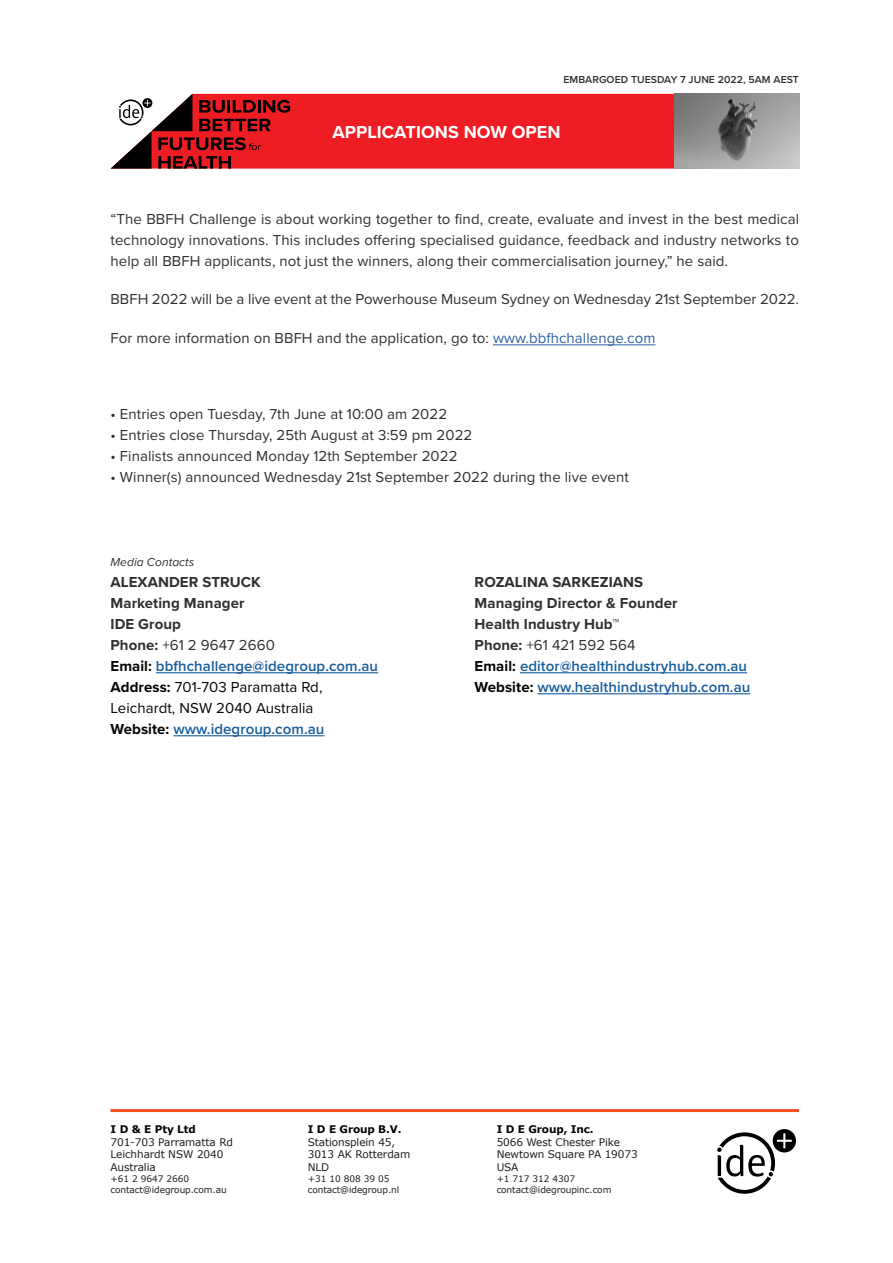
<style>
.page{position:relative;width:893px;height:1263px;background:#fff}
.page>*{position:absolute;margin:0;border:0;box-sizing:border-box;transform-origin:0 0}
.MAIN_Title_-old{font:700 18px "Proxima Nova";letter-spacing:.005em;color:#fff}
.MAIN_Title_-old-2{font:15px/21px "Proxima Nova";letter-spacing:.005em;color:#312f30;text-align:justify}
.MAIN_Title_-old-3{font:600 15px "Proxima Nova";letter-spacing:.005em;color:#175d9e}
.MAIN_Title_-old-4{font:700 15px "Proxima Nova";letter-spacing:.005em;color:#312f30}
.MAIN_Title_-old-5{font:15px "Proxima Nova";letter-spacing:.005em;color:#040503}
.MAIN_Title_-old-6{font:italic 12px "Proxima Nova";letter-spacing:.005em;color:#312f30}
.XL_Sheet{font:10.5px/12.6px "Verdana";letter-spacing:-.01em;color:#231f20}
.XL_Sheet-2{font:700 10.5px "Verdana";letter-spacing:-.01em;color:#040503}
.MAIN_Title_-old-7{font:600 10.5px "Proxima Nova";letter-spacing:.005em;color:#312f30}
.XL_Sheet-3{font:9px "Verdana";letter-spacing:-.01em;color:#231f20}
.s1{color:#2b62a1}
.s2{font-weight:700}
.s3{font-weight:700;color:#040503}
</style>
<div class="page">
<hr style="left:111px;top:1109px;width:688px;height:3px;background:#f15122">
<svg style="left:717px;top:1129px;width:79px;height:65px"></svg>
<div style="left:290px;top:94px;width:385px;height:75px;background:#ee1d23"></div>
<svg style="left:111px;top:94px;width:179px;height:75px"></svg>
<hr style="left:493px;top:344px;width:162px;height:1px;background:#2b62a1">
<hr style="left:156px;top:672px;width:222px;height:1px;background:#175d9e">
<hr style="left:173px;top:735px;width:151px;height:1px;background:#175d9e">
<img style="left:675px;top:94px;width:124px;height:75px">
<hr style="left:520px;top:672px;width:227px;height:1px;background:#175d9e">
<hr style="left:537px;top:693px;width:213px;height:1px;background:#175d9e">
<p class="MAIN_Title_-old-7" style="left:563px;top:71px;width:237px">EMBARGOED TUESDAY 7 JUNE 2022, 5AM AEST</p>
<p class="MAIN_Title_-old" style="left:332px;top:119px;width:230px">APPLICATIONS NOW OPEN</p>
<p class="MAIN_Title_-old-2" style="left:111px;top:208px;width:690px">“The BBFH Challenge is about working together to find, create, evaluate and invest in the best medical technology innovations. This includes offering specialised guidance, feedback and industry networks to help all BBFH applicants, not just the winners, along their commercialisation journey,” he said.</p>
<p class="MAIN_Title_-old-2" style="left:111px;top:288px;width:690px">BBFH 2022 will be a live event at the Powerhouse Museum Sydney on Wednesday 21st September 2022.</p>
<p class="MAIN_Title_-old-2" style="left:111px;top:326px;width:546px">For more information on BBFH and the application, go to: <span class="s1">www.bbfhchallenge.com</span></p>
<p class="MAIN_Title_-old-2" style="left:111px;top:402px;width:338px">• Entries open Tuesday, 7th June at 10:00 am 2022</p>
<p class="MAIN_Title_-old-2" style="left:111px;top:423px;width:363px">• Entries close Thursday, 25th August at 3:59 pm 2022</p>
<p class="MAIN_Title_-old-2" style="left:111px;top:444px;width:348px">• Finalists announced Monday 12th September 2022</p>
<p class="MAIN_Title_-old-2" style="left:111px;top:465px;width:520px">• Winner(s) announced Wednesday 21st September 2022 during the live event</p>
<p class="MAIN_Title_-old-6" style="left:111px;top:553px;width:85px">Media Contacts</p>
<p class="MAIN_Title_-old-4" style="left:111px;top:570px;width:152px">ALEXANDER STRUCK</p>
<p class="MAIN_Title_-old-4" style="left:111px;top:591px;width:136px">Marketing Manager</p>
<p class="MAIN_Title_-old-4" style="left:111px;top:612px;width:72px">IDE Group</p>
<p class="MAIN_Title_-old-2" style="left:111px;top:633px;width:166px"><span class="s2">Phone:</span> +61 2 9647 2660</p>
<p class="MAIN_Title_-old-3" style="left:111px;top:654px;width:269px"><span class="s3">Email:</span> bbfhchallenge@idegroup.com.au</p>
<p class="MAIN_Title_-old-5" style="left:111px;top:675px;width:213px"><span class="s2">Address:</span> 701-703 Paramatta Rd,</p>
<p class="MAIN_Title_-old-5" style="left:111px;top:696px;width:204px">Leichardt, NSW 2040 Australia</p>
<p class="MAIN_Title_-old-3" style="left:111px;top:717px;width:215px"><span class="s3">Website:</span> www.idegroup.com.au</p>
<p class="MAIN_Title_-old-4" style="left:475px;top:570px;width:170px">ROZALINA SARKEZIANS</p>
<p class="MAIN_Title_-old-4" style="left:475px;top:591px;width:204px">Managing Director &amp; Founder</p>
<p class="MAIN_Title_-old-4" style="left:475px;top:612px;width:146px">Health Industry Hub™</p>
<p class="MAIN_Title_-old-2" style="left:475px;top:633px;width:162px"><span class="s2">Phone:</span> +61 421 592 564</p>
<p class="MAIN_Title_-old-3" style="left:475px;top:654px;width:274px"><span class="s3">Email:</span> editor@healthindustryhub.com.au</p>
<p class="MAIN_Title_-old-3" style="left:475px;top:675px;width:277px"><span class="s3">Website:</span> www.healthindustryhub.com.au</p>
<p class="XL_Sheet-2" style="left:111px;top:1122px;width:87px">I D &amp; E Pty Ltd</p>
<p class="XL_Sheet" style="left:111px;top:1135px;width:124px">701-703 Parramatta Rd</p>
<p class="XL_Sheet" style="left:111px;top:1148px;width:114px">Leichhardt NSW 2040</p>
<p class="XL_Sheet" style="left:111px;top:1161px;width:47px">Australia</p>
<p class="XL_Sheet-3" style="left:111px;top:1172px;width:80px">+61 2 9647 2660</p>
<p class="XL_Sheet-3" style="left:111px;top:1183px;width:118px">contact@idegroup.com.au</p>
<p class="XL_Sheet-2" style="left:308px;top:1122px;width:95px">I D E Group B.V.</p>
<p class="XL_Sheet" style="left:308px;top:1135px;width:104px">Stationsplein 45,<br>3013 AK Rotterdam</p>
<p class="XL_Sheet" style="left:308px;top:1161px;width:23px">NLD</p>
<p class="XL_Sheet-3" style="left:308px;top:1172px;width:83px">+31 10 808 39 05</p>
<p class="XL_Sheet-3" style="left:308px;top:1183px;width:93px">contact@idegroup.nl</p>
<p class="XL_Sheet-2" style="left:497px;top:1122px;width:99px">I D E Group, Inc.</p>
<p class="XL_Sheet" style="left:497px;top:1135px;width:125px">5066 West Chester Pike</p>
<p class="XL_Sheet" style="left:497px;top:1148px;width:143px">Newtown Square PA 19073</p>
<p class="XL_Sheet" style="left:497px;top:1161px;width:23px">USA</p>
<p class="XL_Sheet-3" style="left:497px;top:1172px;width:80px">+1 717 312 4307</p>
<p class="XL_Sheet-3" style="left:497px;top:1183px;width:116px">contact@idegroupinc.com</p>
</div>
